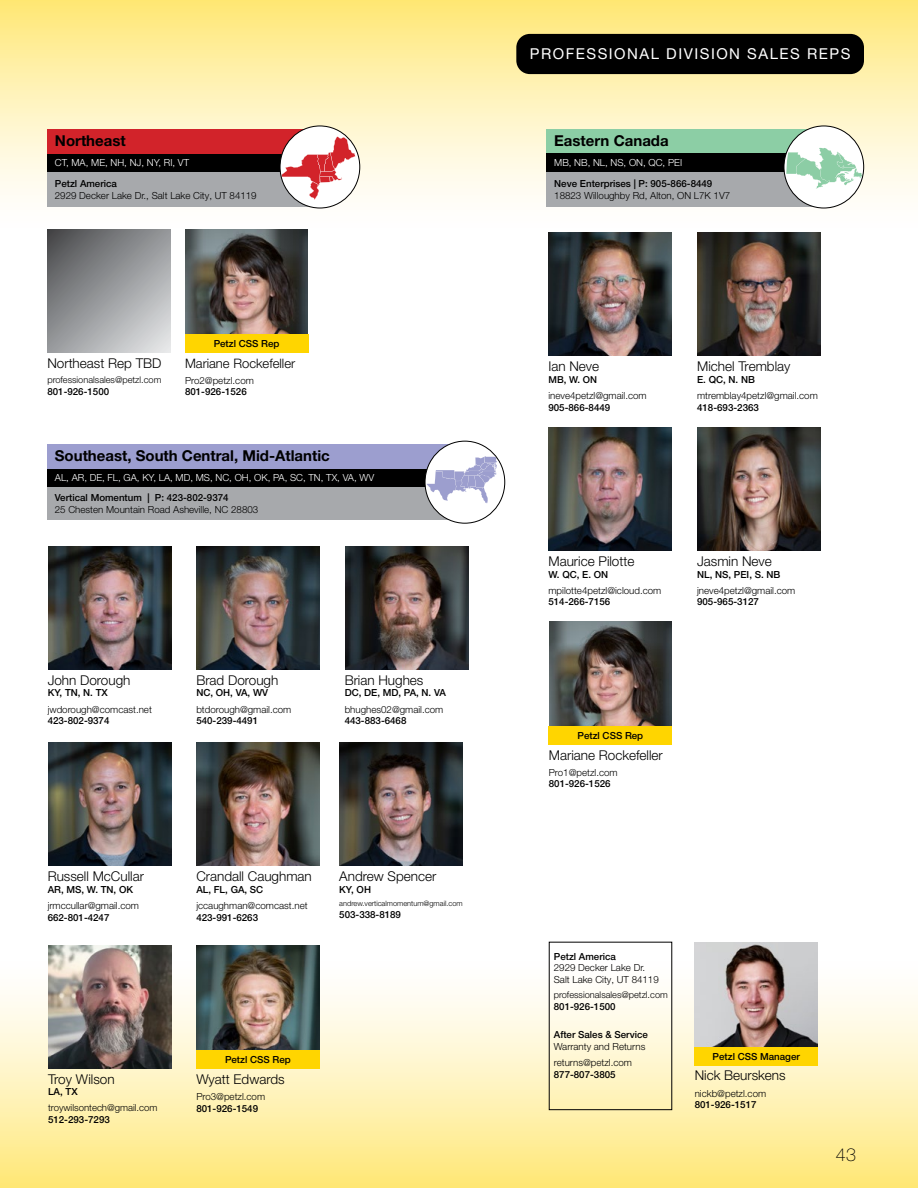
<style>
.page{position:relative;width:918px;height:1188px;background:#fff}
.page>*{position:absolute;margin:0;border:0;box-sizing:border-box;transform-origin:0 0}
.t1{font:100 18px "Helvetica Neue LT Pro";color:#000}
.t2{font:700 15px "Helvetica Neue LT Pro";color:#000}
.t3{font:15px "Helvetica Neue LT Pro";letter-spacing:.1em;color:#fff}
.t4{font:300 13.5px "Helvetica Neue LT Pro";color:#000}
.t5{font:300 13.05px "Helvetica Neue LT Pro";color:#000}
.t6{font:500 9.75px "Helvetica Neue LT Pro";color:#000}
.t7{font:300 9.75px/11.7px "Helvetica Neue LT Pro";color:#000}
.t8{font:300 9.75px "Helvetica Neue LT Pro";color:#fff}
.t9{font:300 9.6px "Helvetica Neue LT Pro";color:#000}
.t10{font:500 9.6px "Helvetica Neue LT Pro";color:#000}
.t11{font:300 9.3px "Helvetica Neue LT Pro";color:#000}
.t12{font:300 7.35px "Helvetica Neue LT Pro";color:#000}
</style>
<div class="page">
<div style="left:0;top:0;width:918px;height:233px;background:linear-gradient(to bottom,#ffe97c,#fcfeff)"></div>
<div style="left:0;top:956px;width:918px;height:232px;background:linear-gradient(to bottom,#feffff,#ffe87d)"></div>
<img style="left:48px;top:743px;width:123px;height:123px">
<img style="left:345px;top:546px;width:123px;height:123px">
<img style="left:48px;top:546px;width:123px;height:123px">
<img style="left:197px;top:546px;width:122px;height:123px">
<img style="left:196px;top:743px;width:123px;height:123px">
<img style="left:339px;top:743px;width:123px;height:123px">
<svg style="left:425px;top:441px;width:80px;height:82px"></svg>
<svg style="left:47px;top:444px;width:450px;height:76px;background:#8a8b9c"></svg>
<div style="left:425px;top:441px;width:80px;height:82px;border:1px solid #000;border-radius:50%"></div>
<div style="left:547px;top:129px;width:274px;height:27px;background:#8ccea5"></div>
<img style="left:549px;top:427px;width:123px;height:124px">
<img style="left:697px;top:427px;width:123px;height:124px">
<img style="left:549px;top:233px;width:123px;height:123px">
<div style="left:547px;top:154px;width:274px;height:52px;background:#a7a9ac"></div>
<div style="left:547px;top:154px;width:243px;height:18px;background:#000"></div>
<img style="left:697px;top:233px;width:123px;height:123px">
<div style="left:784px;top:126px;width:80px;height:82px;background:#fff;border-radius:50%"></div>
<svg style="left:786px;top:148px;width:78px;height:41px"></svg>
<div style="left:784px;top:126px;width:80px;height:82px;border:1px solid #000;border-radius:50%"></div>
<img style="left:549px;top:621px;width:123px;height:105px">
<div style="left:549px;top:726px;width:123px;height:18px;background:#ffd500"></div>
<img style="left:196px;top:945px;width:123px;height:105px">
<div style="left:196px;top:1050px;width:123px;height:18px;background:#ffd500"></div>
<img style="left:695px;top:942px;width:123px;height:105px">
<div style="left:695px;top:1047px;width:123px;height:18px;background:#ffd500"></div>
<div style="left:516px;top:34px;width:348px;height:40px;background:#000;border-radius:14px"></div>
<div style="left:47px;top:154px;width:280px;height:52px;background:#a7a9ac"></div>
<div style="left:47px;top:154px;width:283px;height:18px;background:#000"></div>
<div style="left:47px;top:129px;width:276px;height:25px;background:#d2232a"></div>
<div style="left:280px;top:126px;width:80px;height:82px;background:#fff;border-radius:50%"></div>
<svg style="left:281px;top:136px;width:75px;height:64px"></svg>
<div style="left:280px;top:126px;width:80px;height:82px;border:1px solid #000;border-radius:50%"></div>
<img style="left:185px;top:229px;width:123px;height:105px">
<div style="left:185px;top:334px;width:123px;height:19px;background:#ffd500"></div>
<svg style="left:48px;top:229px;width:123px;height:124px;background:#97989b"></svg>
<img style="left:48px;top:945px;width:123px;height:123px">
<h2 class="t2" style="left:55px;top:131px;width:72px">Northeast</h2>
<p class="t8" style="left:55px;top:156px;width:136px">CT, MA, ME, NH, NJ, NY, RI, VT</p>
<p class="t6" style="left:55px;top:178px;width:64px">Petzl America</p>
<p class="t7" style="left:55px;top:189px;width:203px">2929 Decker Lake Dr., Salt Lake City, UT 84119</p>
<h3 class="t4" style="left:47px;top:355px;width:116px">Northeast Rep TBD</h3>
<p class="t11" style="left:47px;top:374px;width:115px">professionalsales@petzl.com</p>
<p class="t6" style="left:47px;top:386px;width:63px">801-926-1500</p>
<p class="t6" style="left:214px;top:338px;width:67px">Petzl CSS Rep</p>
<h3 class="t5" style="left:185px;top:355px;width:112px">Mariane Rockefeller</h3>
<p class="t7" style="left:185px;top:374px;width:70px">Pro2@petzl.com</p>
<p class="t6" style="left:185px;top:386px;width:63px">801-926-1526</p>
<h2 class="t2" style="left:55px;top:446px;width:276px">Southeast, South Central, Mid-Atlantic</h2>
<p class="t8" style="left:55px;top:472px;width:321px">AL, AR, DE, FL, GA, KY, LA, MD, MS, NC, OH, OK, PA, SC, TN, TX, VA, WV</p>
<p class="t6" style="left:55px;top:492px;width:175px">Vertical Momentum | P: 423-802-9374</p>
<p class="t7" style="left:55px;top:503px;width:205px">25 Chesten Mountain Road Asheville, NC 28803</p>
<h3 class="t4" style="left:48px;top:672px;width:84px">John Dorough</h3>
<p class="t6" style="left:48px;top:687px;width:62px">KY, TN, N. TX</p>
<p class="t7" style="left:48px;top:703px;width:106px">jwdorough@comcast.net</p>
<p class="t6" style="left:48px;top:715px;width:63px">423-802-9374</p>
<h3 class="t4" style="left:196px;top:672px;width:84px">Brad Dorough</h3>
<p class="t6" style="left:196px;top:687px;width:73px">NC, OH, VA, WV</p>
<p class="t7" style="left:196px;top:703px;width:97px">btdorough@gmail.com</p>
<p class="t6" style="left:196px;top:715px;width:63px">540-239-4491</p>
<h3 class="t4" style="left:345px;top:672px;width:80px">Brian Hughes</h3>
<p class="t6" style="left:345px;top:687px;width:103px">DC, DE, MD, PA, N. VA</p>
<p class="t7" style="left:345px;top:703px;width:100px">bhughes02@gmail.com</p>
<p class="t6" style="left:345px;top:715px;width:63px">443-883-6468</p>
<h3 class="t4" style="left:48px;top:868px;width:98px">Russell McCullar</h3>
<p class="t6" style="left:48px;top:883px;width:87px">AR, MS, W. TN, OK</p>
<p class="t7" style="left:48px;top:899px;width:93px">jrmccullar@gmail.com</p>
<p class="t6" style="left:48px;top:911px;width:63px">662-801-4247</p>
<h3 class="t4" style="left:196px;top:868px;width:117px">Crandall Caughman</h3>
<p class="t6" style="left:196px;top:883px;width:69px">AL, FL, GA, SC</p>
<p class="t7" style="left:196px;top:899px;width:113px">jccaughman@comcast.net</p>
<p class="t6" style="left:196px;top:911px;width:63px">423-991-6263</p>
<h3 class="t4" style="left:339px;top:868px;width:99px">Andrew Spencer</h3>
<p class="t6" style="left:339px;top:883px;width:33px">KY, OH</p>
<p class="t12" style="left:339px;top:899px;width:125px">andrew.verticalmomentum@gmail.com</p>
<p class="t6" style="left:339px;top:909px;width:63px">503-338-8189</p>
<h3 class="t4" style="left:48px;top:1071px;width:68px">Troy Wilson</h3>
<p class="t6" style="left:48px;top:1086px;width:31px">LA, TX</p>
<p class="t9" style="left:48px;top:1102px;width:111px">troywilsontech@gmail.com</p>
<p class="t6" style="left:48px;top:1114px;width:63px">512-293-7293</p>
<p class="t6" style="left:225px;top:1053px;width:67px">Petzl CSS Rep</p>
<h3 class="t4" style="left:196px;top:1071px;width:90px">Wyatt Edwards</h3>
<p class="t7" style="left:196px;top:1090px;width:70px">Pro3@petzl.com</p>
<p class="t6" style="left:196px;top:1102px;width:63px">801-926-1549</p>
<h2 class="t3" style="left:530px;top:45px;width:322px">PROFESSIONAL DIVISION SALES REPS</h2>
<h2 class="t2" style="left:554px;top:131px;width:116px">Eastern Canada</h2>
<p class="t8" style="left:554px;top:156px;width:129px">MB, NB, NL, NS, ON, QC, PEI</p>
<p class="t6" style="left:554px;top:178px;width:160px">Neve Enterprises | P: 905-866-8449</p>
<p class="t7" style="left:554px;top:189px;width:177px">18823 Willoughby Rd, Alton, ON L7K 1V7</p>
<h3 class="t4" style="left:548px;top:358px;width:52px">Ian Neve</h3>
<p class="t10" style="left:548px;top:373px;width:50px">MB, W. ON</p>
<p class="t7" style="left:548px;top:389px;width:100px">ineve4petzl@gmail.com</p>
<p class="t6" style="left:548px;top:401px;width:63px">905-866-8449</p>
<h3 class="t4" style="left:697px;top:358px;width:95px">Michel Tremblay</h3>
<p class="t6" style="left:697px;top:373px;width:59px">E. QC, N. NB</p>
<p class="t7" style="left:697px;top:389px;width:122px">mtremblay4petzl@gmail.com</p>
<p class="t6" style="left:697px;top:401px;width:63px">418-693-2363</p>
<h3 class="t4" style="left:548px;top:553px;width:88px">Maurice Pilotte</h3>
<p class="t6" style="left:548px;top:568px;width:61px">W. QC, E. ON</p>
<p class="t7" style="left:548px;top:584px;width:114px">mpilotte4petzl@icloud.com</p>
<p class="t6" style="left:548px;top:596px;width:63px">514-266-7156</p>
<h3 class="t4" style="left:697px;top:553px;width:76px">Jasmin Neve</h3>
<p class="t6" style="left:697px;top:568px;width:85px">NL, NS, PEI, S. NB</p>
<p class="t7" style="left:697px;top:584px;width:100px">jneve4petzl@gmail.com</p>
<p class="t6" style="left:697px;top:596px;width:63px">905-965-3127</p>
<p class="t6" style="left:578px;top:729px;width:67px">Petzl CSS Rep</p>
<h3 class="t4" style="left:549px;top:747px;width:116px">Mariane Rockefeller</h3>
<p class="t7" style="left:549px;top:766px;width:70px">Pro1@petzl.com</p>
<p class="t6" style="left:549px;top:778px;width:63px">801-926-1526</p>
<p class="t6" style="left:554px;top:950px;width:64px">Petzl America</p>
<p class="t7" style="left:554px;top:962px;width:106px">2929 Decker Lake Dr.<br>Salt Lake City, UT 84119</p>
<p class="t11" style="left:554px;top:989px;width:115px">professionalsales@petzl.com</p>
<p class="t6" style="left:554px;top:1001px;width:63px">801-926-1500</p>
<p class="t6" style="left:554px;top:1029px;width:96px">After Sales &amp; Service</p>
<p class="t7" style="left:554px;top:1038px;width:93px;line-height:16.2px">Warranty and Returns returns@petzl.com</p>
<p class="t6" style="left:554px;top:1069px;width:63px">877-807-3805</p>
<p class="t6" style="left:713px;top:1050px;width:89px">Petzl CSS Manager</p>
<h3 class="t4" style="left:695px;top:1067px;width:93px">Nick Beurskens</h3>
<p class="t7" style="left:695px;top:1087px;width:73px">nickb@petzl.com</p>
<p class="t6" style="left:695px;top:1099px;width:63px">801-926-1517</p>
<h1 class="t1" style="left:836px;top:1144px;width:22px">43</h1>
</div>
